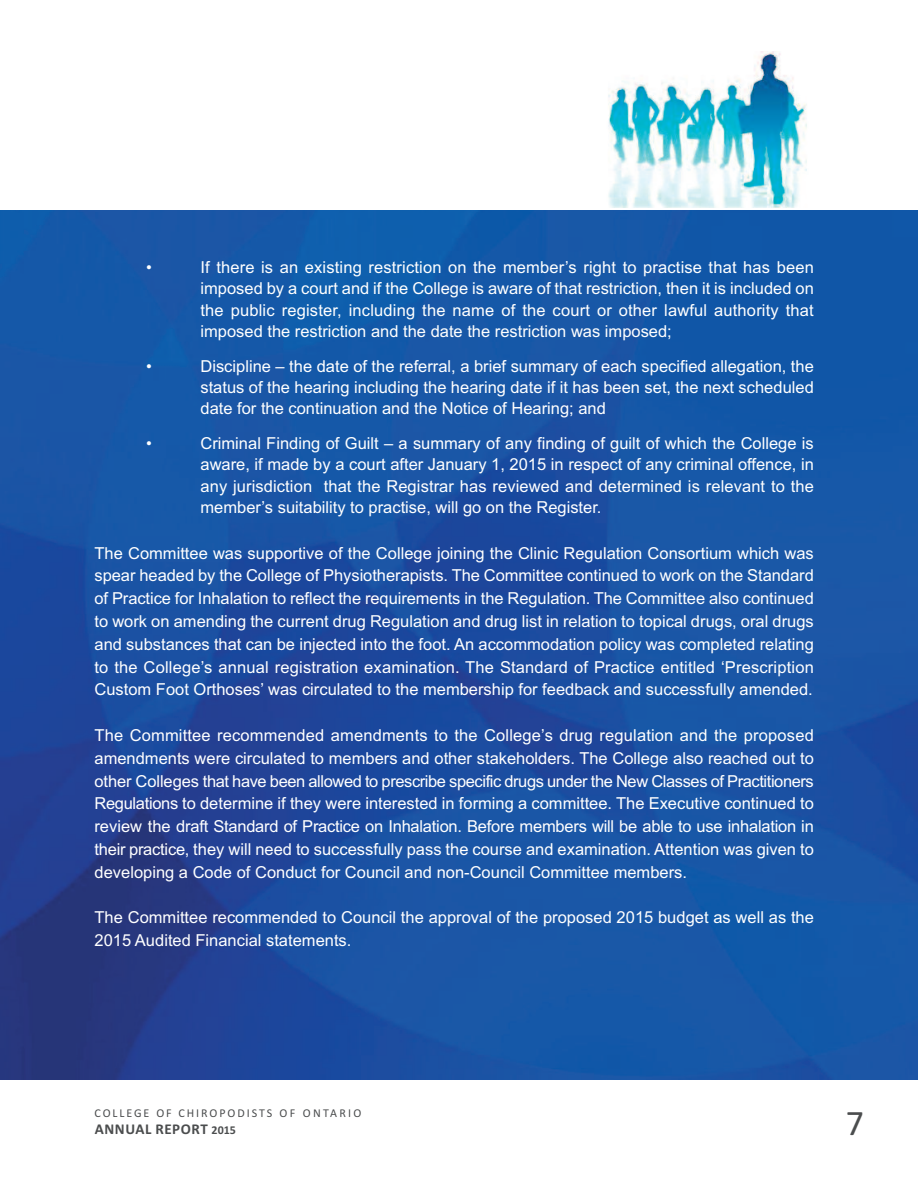
<style>
.page{position:relative;width:918px;height:1188px;background:#fff}
.page>*{position:absolute;margin:0;border:0;box-sizing:border-box;transform-origin:0 0}
.t1{font:36px "Calibri";color:#4b4d4e}
.t2{font:16.5px/22.8px "Arial";color:#fff;text-align:justify}
.t3{font:700 15px "Calibri";letter-spacing:.04em;color:#4b4d4e}
.t4{font:12px "Calibri";letter-spacing:.16em;color:#4b4d4e}
.s1{font-size:12px}
</style>
<div class="page">
<img style="left:0;top:211px;width:918px;height:868px">
<img style="left:608px;top:51px;width:199px;height:156px">
<p class="t2" style="left:146px;top:256px;width:7px">•</p>
<p class="t2" style="left:200px;top:257px;width:615px;line-height:21.3px">If there is an existing restriction on the member’s right to practise that has been imposed by a court and if the College is aware of that restriction, then it is included on the public register, including the name of the court or other lawful authority that imposed the restriction and the date the restriction was imposed;</p>
<p class="t2" style="left:146px;top:355px;width:7px">•</p>
<p class="t2" style="left:200px;top:355px;width:615px;line-height:21.3px">Discipline – the date of the referral, a brief summary of each specified allegation, the status of the hearing including the hearing date if it has been set, the next scheduled date for the continuation and the Notice of Hearing; and</p>
<p class="t2" style="left:146px;top:432px;width:7px">•</p>
<p class="t2" style="left:200px;top:433px;width:615px;line-height:21.3px">Criminal Finding of Guilt – a summary of any finding of guilt of which the College is aware, if made by a court after January 1, 2015 in respect of any criminal offence, in any jurisdiction that the Registrar has reviewed and determined is relevant to the member’s suitability to practise, will go on the Register.</p>
<p class="t2" style="left:94px;top:542px;width:721px">The Committee was supportive of the College joining the Clinic Regulation Consortium which was spear headed by the College of Physiotherapists. The Committee continued to work on the Standard of Practice for Inhalation to reflect the requirements in the Regulation. The Committee also continued to work on amending the current drug Regulation and drug list in relation to topical drugs, oral drugs and substances that can be injected into the foot. An accommodation policy was completed relating to the College’s annual registration examination. The Standard of Practice entitled ‘Prescription Custom Foot Orthoses’ was circulated to the membership for feedback and successfully amended.</p>
<p class="t2" style="left:94px;top:724px;width:721px">The Committee recommended amendments to the College’s drug regulation and the proposed amendments were circulated to members and other stakeholders. The College also reached out to other Colleges that have been allowed to prescribe specific drugs under the New Classes of Practitioners Regulations to determine if they were interested in forming a committee. The Executive continued to review the draft Standard of Practice on Inhalation. Before members will be able to use inhalation in their practice, they will need to successfully pass the course and examination. Attention was given to developing a Code of Conduct for Council and non-Council Committee members.</p>
<p class="t2" style="left:95px;top:906px;width:721px">The Committee recommended to Council the approval of the proposed 2015 budget as well as the<br>2015 Audited Financial statements.</p>
<p class="t4" style="left:94px;top:1106px;width:269px">COLLEGE OF CHIROPODISTS OF ONTARIO</p>
<p class="t3" style="left:95px;top:1120px;width:143px">ANNUAL REPORT <span class="s1">2015</span></p>
<h1 class="t1" style="left:846px;top:1101px;width:20px">7</h1>
</div>
